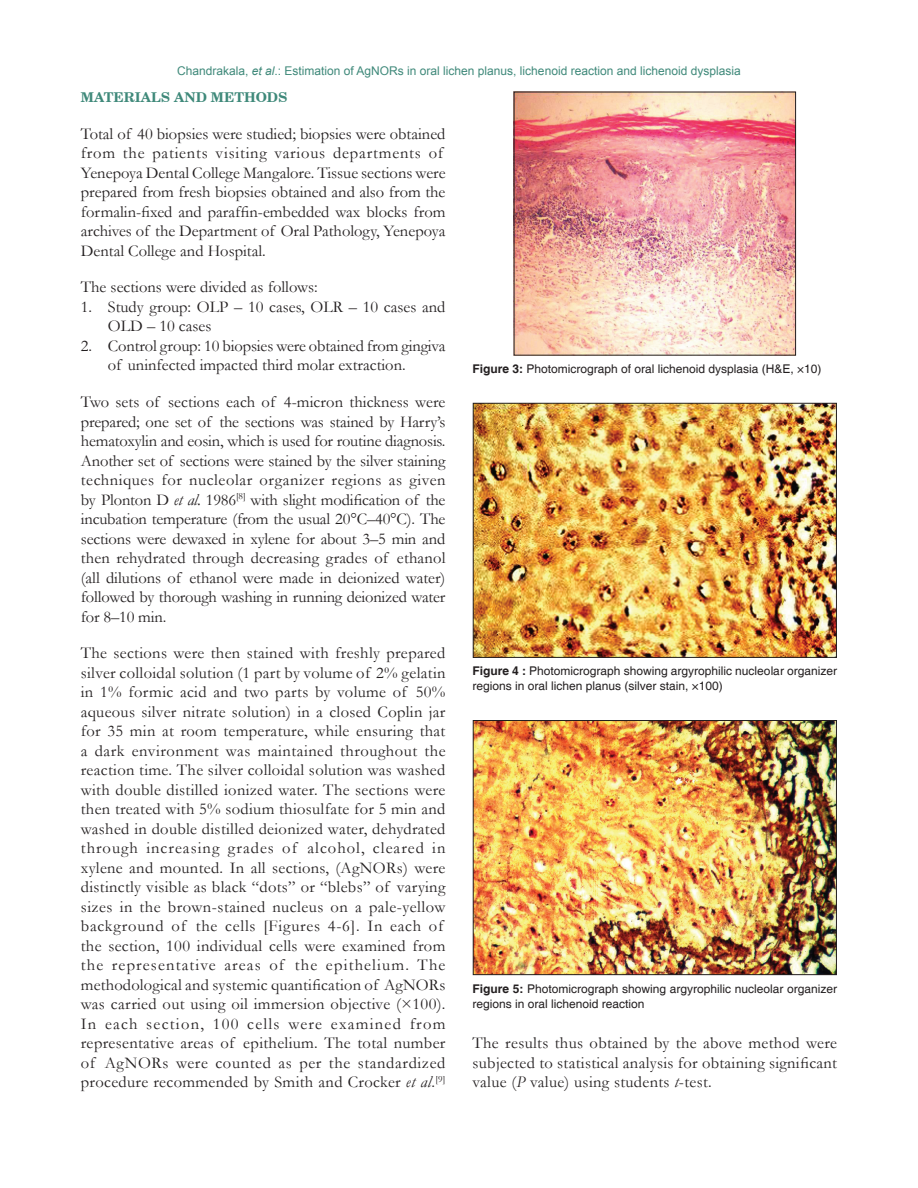
<style>
.page{position:relative;width:918px;height:1188px;background:#fff}
.page>*{position:absolute;margin:0;border:0;box-sizing:border-box;transform-origin:0 0}
.TX{font:16.5px/19.5px "Garamond";letter-spacing:.02em;color:#231f20;text-align:justify}
.TX-2{font:16.5px/19.5px "Garamond";color:#231f20}
.LL{font:16.5px/19.5px "Garamond";letter-spacing:-.005em;color:#231f20}
.L{font:16.5px/19.5px "Garamond";color:#231f20}
.t1{font:700 13.5px "Century Schoolbook BT";color:#3f897a}
.FGC{font:12px/15px "Helvetica";color:#231f20}
.t2{font:12px "Arial";color:#3f897a}
.s1{font-style:italic}
.s2{font-weight:700}
</style>
<div class="page">
<img style="left:516px;top:94px;width:278px;height:259px">
<img style="left:475px;top:405px;width:360px;height:251px">
<div style="left:473px;top:403px;width:364px;height:255px;border:1px solid #231f20"></div>
<img style="left:475px;top:722px;width:360px;height:251px">
<div style="left:473px;top:720px;width:364px;height:255px;border:1px solid #231f20"></div>
<p class="t2" style="left:177px;top:63px;width:565px">Chandrakala, <span class="s1">et al</span>.: Estimation of AgNORs in oral lichen planus, lichenoid reaction and lichenoid dysplasia</p>
<h1 class="t1" style="left:81px;top:89px;width:208px">MATERIALS AND METHODS</h1>
<p class="TX-2" style="left:81px;top:123px;width:366px">Total of 40 biopsies were studied; biopsies were obtained from the patients visiting various departments of Yenepoya Dental College Mangalore. Tissue sections were prepared from fresh biopsies obtained and also from the formalin‑fixed and paraffin‑embedded wax blocks from archives of the Department of Oral Pathology, Yenepoya Dental College and Hospital.</p>
<p class="TX-2" style="left:81px;top:277px;width:239px">The sections were divided as follows:</p>
<p class="L" style="left:108px;top:297px;width:339px;text-indent:-27px">1. Study group: OLP – 10 cases, OLR – 10 cases and<br>OLD – 10 cases</p>
<p class="LL" style="left:108px;top:336px;width:339px;text-indent:-27px">2. Control group: 10 biopsies were obtained from gingiva of uninfected impacted third molar extraction.</p>
<p class="TX" style="left:81px;top:392px;width:366px">Two sets of sections each of 4‑micron thickness were prepared; one set of the sections was stained by Harry’s hematoxylin and eosin, which is used for routine diagnosis.<br>Another set of sections were stained by the silver staining techniques for nucleolar organizer regions as given by Plonton D <span class="s1">et al.</span> 1986<sup>[8]</sup> with slight modification of the incubation temperature (from the usual 20°C–40°C). The sections were dewaxed in xylene for about 3–5 min and then rehydrated through decreasing grades of ethanol (all dilutions of ethanol were made in deionized water) followed by thorough washing in running deionized water for 8–10 min.</p>
<p class="TX" style="left:81px;top:643px;width:366px;text-align:left">The sections were then stained with freshly prepared silver colloidal solution (1 part by volume of 2% gelatin in 1% formic acid and two parts by volume of 50% aqueous silver nitrate solution) in a closed Coplin jar for 35 min at room temperature, while ensuring that a dark environment was maintained throughout the reaction time. The silver colloidal solution was washed with double distilled ionized water. The sections were then treated with 5% sodium thiosulfate for 5 min and washed in double distilled deionized water, dehydrated through increasing grades of alcohol, cleared in xylene and mounted. In all sections, (AgNORs) were distinctly visible as black “dots” or “blebs” of varying sizes in the brown‑stained nucleus on a pale‑yellow background of the cells [Figures 4‑6]. In each of the section, 100 individual cells were examined from the representative areas of the epithelium. The methodological and systemic quantification of AgNORs was carried out using oil immersion objective (×100).<br>In each section, 100 cells were examined from representative areas of epithelium. The total number of AgNORs were counted as per the standardized procedure recommended by Smith and Crocker <span class="s1">et al</span>.<sup>[9]</sup></p>
<p class="FGC" style="left:472px;top:362px;width:351px"><span class="s2">Figure 3:</span> Photomicrograph of oral lichenoid dysplasia (H&amp;E, ×10)</p>
<p class="FGC" style="left:472px;top:664px;width:366px"><span class="s2">Figure 4 :</span> Photomicrograph showing argyrophilic nucleolar organizer regions in oral lichen planus (silver stain, ×100)</p>
<p class="FGC" style="left:472px;top:981px;width:366px"><span class="s2">Figure 5:</span> Photomicrograph showing argyrophilic nucleolar organizer regions in oral lichenoid reaction</p>
<p class="TX" style="left:472px;top:1033px;width:366px">The results thus obtained by the above method were subjected to statistical analysis for obtaining significant value (<span class="s1">P</span> value) using students <span class="s1">t</span>‑test.</p>
</div>
